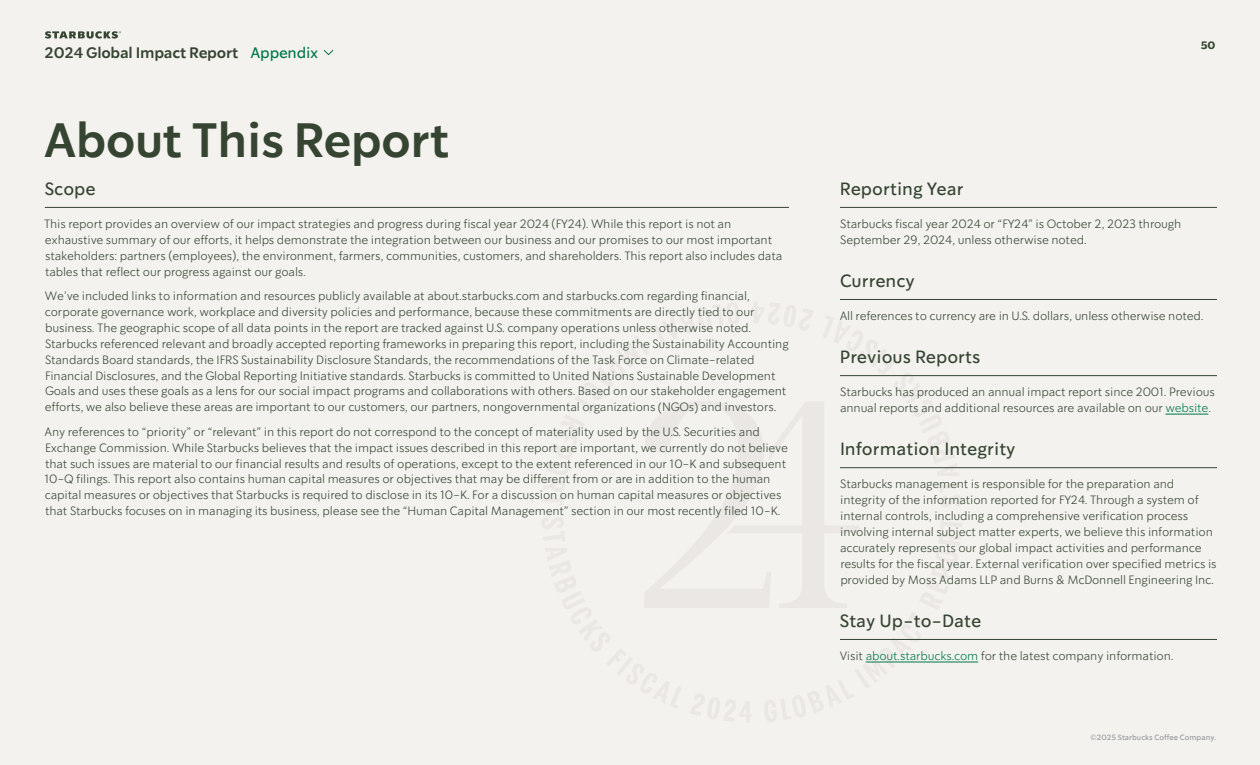
<style>
.page{position:relative;width:1260px;height:765px;background:#f3f2ef}
.page>*{position:absolute;margin:0;border:0;box-sizing:border-box;transform-origin:0 0}
.t1{font:600 47.5px "So Do Sans";letter-spacing:-.015em;color:#364531}
.Paragraph_Headline{font:17.5px "So Do Sans";color:#364531}
.t2{font:600 15px "So Do Sans";letter-spacing:-.015em;color:#364531}
.t3{font:15px "So Do Sans";letter-spacing:-.015em;color:#00754a}
.Paragraph_-_Body_Large{font:300 11.88px/15.9px "So Do Sans";letter-spacing:-.015em;color:#364531}
.t4{font:700 10.62px "So Do Sans";color:#364531}
.t5{font:7.5px "So Do Sans";color:#939598}
.s1{color:#00754a}
</style>
<div class="page">
<svg style="left:542px;top:302px;width:421px;height:420px"></svg>
<hr style="left:45px;top:207px;width:744px;height:1px;background:#364531">
<hr style="left:840px;top:207px;width:377px;height:1px;background:#364531">
<hr style="left:840px;top:299px;width:377px;height:1px;background:#364531">
<hr style="left:840px;top:375px;width:377px;height:1px;background:#364531">
<hr style="left:1165px;top:414px;width:43px;height:1px;background:#00754a">
<hr style="left:840px;top:467px;width:377px;height:1px;background:#364531">
<hr style="left:840px;top:639px;width:377px;height:1px;background:#364531">
<hr style="left:866px;top:662px;width:112px;height:1px;background:#00754a">
<svg style="left:45px;top:31px;width:76px;height:8px"></svg>
<svg style="left:323px;top:50px;width:11px;height:5px"></svg>
<p class="t2" style="left:45px;top:43px;width:196px">2024 Global Impact Report</p>
<p class="t3" style="left:250px;top:44px;width:69px">Appendix</p>
<p class="t1" style="left:44px;top:112px;width:407px">About This Report</p>
<p class="Paragraph_Headline" style="left:45px;top:179px;width:52px">Scope</p>
<p class="Paragraph_-_Body_Large" style="left:44px;top:216px;width:740px">This report provides an overview of our impact strategies and progress during fiscal year 2024 (FY24). While this report is not an exhaustive summary of our efforts, it helps demonstrate the integration between our business and our promises to our most important stakeholders: partners (employees), the environment, farmers, communities, customers, and shareholders. This report also includes data tables that reflect our progress against our goals.</p>
<p class="Paragraph_-_Body_Large" style="left:45px;top:288px;width:746px">We’ve included links to information and resources publicly available at about.starbucks.com and starbucks.com regarding financial, corporate governance work, workplace and diversity policies and performance, because these commitments are directly tied to our business. The geographic scope of all data points in the report are tracked against U.S. company operations unless otherwise noted.<br>Starbucks referenced relevant and broadly accepted reporting frameworks in preparing this report, including the Sustainability Accounting Standards Board standards, the IFRS Sustainability Disclosure Standards, the recommendations of the Task Force on Climate-related Financial Disclosures, and the Global Reporting Initiative standards. Starbucks is committed to United Nations Sustainable Development Goals and uses these goals as a lens for our social impact programs and collaborations with others. Based on our stakeholder engagement efforts, we also believe these areas are important to our customers, our partners, nongovernmental organizations (NGOs) and investors.</p>
<p class="Paragraph_-_Body_Large" style="left:44px;top:424px;width:745px">Any references to “priority” or “relevant” in this report do not correspond to the concept of materiality used by the U.S. Securities and Exchange Commission. While Starbucks believes that the impact issues described in this report are important, we currently do not believe that such issues are material to our financial results and results of operations, except to the extent referenced in our 10-K and subsequent 10-Q filings. This report also contains human capital measures or objectives that may be different from or are in addition to the human capital measures or objectives that Starbucks is required to disclose in its 10-K. For a discussion on human capital measures or objectives that Starbucks focuses on in managing its business, please see the “Human Capital Management” section in our most recently filed 10-K.</p>
<p class="t4" style="left:1201px;top:39px;width:16px">50</p>
<p class="Paragraph_Headline" style="left:840px;top:179px;width:125px">Reporting Year</p>
<p class="Paragraph_-_Body_Large" style="left:840px;top:216px;width:343px">Starbucks fiscal year 2024 or “FY24” is October 2, 2023 through<br>September 29, 2024, unless otherwise noted.</p>
<p class="Paragraph_Headline" style="left:840px;top:271px;width:76px">Currency</p>
<p class="Paragraph_-_Body_Large" style="left:840px;top:308px;width:365px">All references to currency are in U.S. dollars, unless otherwise noted.</p>
<p class="Paragraph_Headline" style="left:840px;top:347px;width:142px">Previous Reports</p>
<p class="Paragraph_-_Body_Large" style="left:840px;top:384px;width:376px">Starbucks has produced an annual impact report since 2001. Previous annual reports and additional resources are available on our <span class="s1">website</span>.</p>
<p class="Paragraph_Headline" style="left:840px;top:439px;width:177px">Information Integrity</p>
<p class="Paragraph_-_Body_Large" style="left:840px;top:476px;width:378px">Starbucks management is responsible for the preparation and integrity of the information reported for FY24. Through a system of internal controls, including a comprehensive verification process involving internal subject matter experts, we believe this information accurately represents our global impact activities and performance results for the fiscal year. External verification over specified metrics is provided by Moss Adams LLP and Burns &amp; McDonnell Engineering Inc.</p>
<p class="Paragraph_Headline" style="left:840px;top:611px;width:143px">Stay Up-to-Date</p>
<p class="Paragraph_-_Body_Large" style="left:840px;top:648px;width:335px">Visit <span class="s1">about.starbucks.com</span> for the latest company information.</p>
<p class="t5" style="left:1091px;top:733px;width:127px">©2025 Starbucks Coffee Company.</p>
</div>
